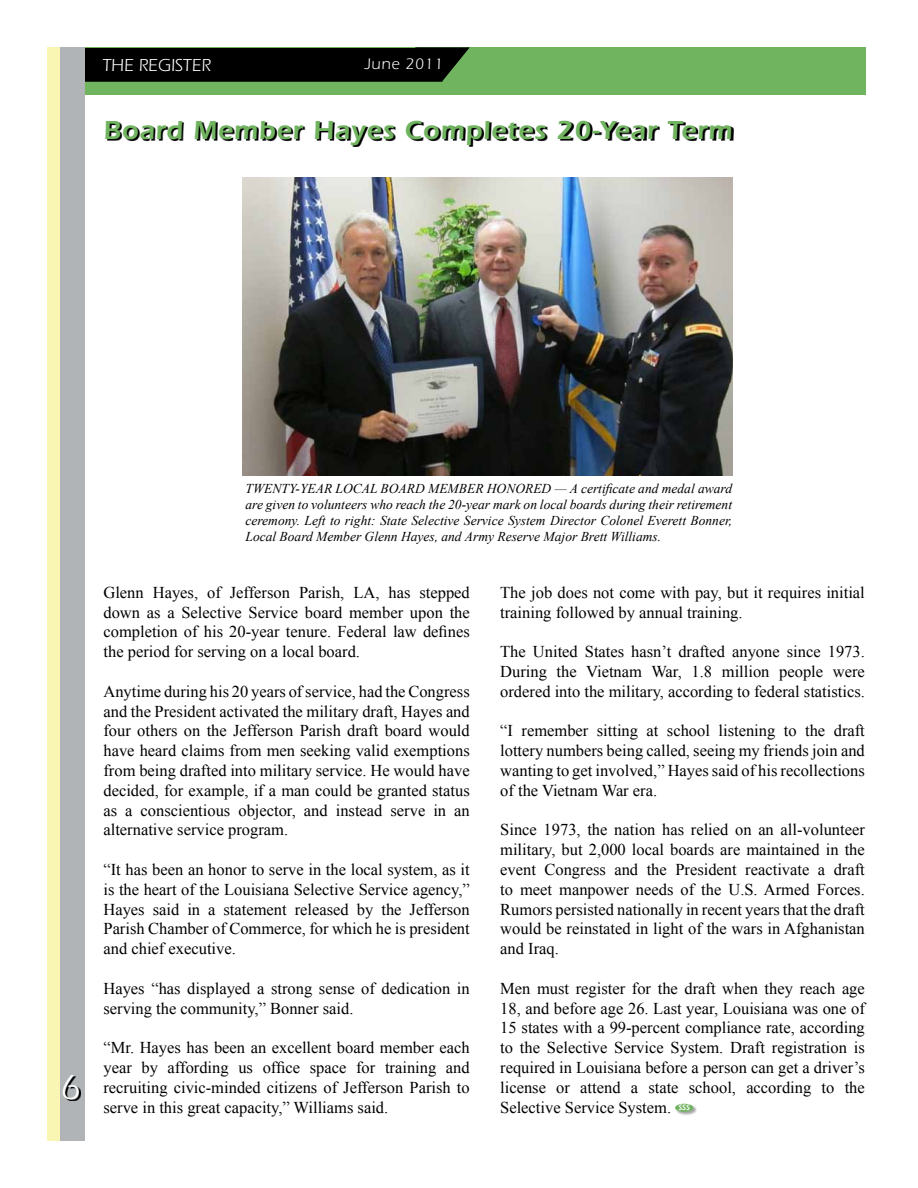
<style>
.page{position:relative;width:918px;height:1188px;background:#fff}
.page>*{position:absolute;margin:0;border:0;box-sizing:border-box;transform-origin:0 0}
.t1{font:36px "Itc Eras";color:#fff}
.t2{font:600 27px "Itc Eras";letter-spacing:.03em;color:#71b460}
.t3{font:18px "Itc Eras";color:#fff}
.t4{font:16.5px/19.8px "Times New Roman";color:#000;text-align:justify}
.t5{font:15.75px "Itc Eras";letter-spacing:.05em;color:#fff}
.t6{font:italic 13.5px/16.2px "Times New Roman";color:#000;text-align:justify}
.t7{font:italic 700 7.5px "Trebuchet";color:#fff}
</style>
<div class="page">
<div style="left:80px;top:47px;width:785px;height:47px;background:#71b460"></div>
<div style="left:49px;top:49px;width:393px;height:32px;background:#000"></div>
<div style="left:49px;top:48px;width:393px;height:34px;border:2px solid #000"></div>
<svg style="left:414px;top:47px;width:56px;height:35px"></svg>
<div style="left:48px;top:47px;width:13px;height:1093px;background:#f9f5b2"></div>
<div style="left:60px;top:47px;width:25px;height:1093px;background:#b1b4b6"></div>
<svg style="left:65px;top:1076px;width:16px;height:25px"></svg>
<img style="left:243px;top:177px;width:489px;height:299px">
<svg style="left:108px;top:122px;width:626px;height:25px"></svg>
<div style="left:675px;top:1104px;width:22px;height:12px;background:#000;opacity:.35"></div>
<div style="left:675px;top:1104px;width:18px;height:8px;background:#71b460;border-radius:50%"></div>
<p class="t3" style="left:103px;top:55px;width:110px">THE REGISTER</p>
<p class="t5" style="left:365px;top:55px;width:80px">June 2011</p>
<h2 class="t2" style="left:104px;top:115px;width:631px">Board Member Hayes Completes 20-Year Term</h2>
<h1 class="t1" style="left:61px;top:1068px;width:22px">6</h1>
<p class="t6" style="left:246px;top:480px;width:488px">TWENTY-YEAR LOCAL BOARD MEMBER HONORED — A certificate and medal award are given to volunteers who reach the 20-year mark on local boards during their retirement ceremony. Left to right: State Selective Service System Director Colonel Everett Bonner, Local Board Member Glenn Hayes, and Army Reserve Major Brett Williams.</p>
<p class="t4" style="left:103px;top:582px;width:368px">Glenn Hayes, of Jefferson Parish, LA, has stepped down as a Selective Service board member upon the completion of his 20-year tenure. Federal law defines the period for serving on a local board.</p>
<p class="t4" style="left:103px;top:681px;width:368px">Anytime during his 20 years of service, had the Congress and the President activated the military draft, Hayes and four others on the Jefferson Parish draft board would have heard claims from men seeking valid exemptions from being drafted into military service. He would have decided, for example, if a man could be granted status as a conscientious objector, and instead serve in an alternative service program.</p>
<p class="t4" style="left:103px;top:859px;width:368px">“It has been an honor to serve in the local system, as it is the heart of the Louisiana Selective Service agency,” Hayes said in a statement released by the Jefferson Parish Chamber of Commerce, for which he is president and chief executive.</p>
<p class="t4" style="left:103px;top:978px;width:368px">Hayes “has displayed a strong sense of dedication in serving the community,” Bonner said.</p>
<p class="t4" style="left:103px;top:1038px;width:368px">“Mr. Hayes has been an excellent board member each year by affording us office space for training and recruiting civic-minded citizens of Jefferson Parish to serve in this great capacity,” Williams said.</p>
<p class="t4" style="left:500px;top:582px;width:366px">The job does not come with pay, but it requires initial training followed by annual training.</p>
<p class="t4" style="left:500px;top:642px;width:366px">The United States hasn’t drafted anyone since 1973.<br>During the Vietnam War, 1.8 million people were ordered into the military, according to federal statistics.</p>
<p class="t4" style="left:500px;top:721px;width:366px">“I remember sitting at school listening to the draft lottery numbers being called, seeing my friends join and wanting to get involved,” Hayes said of his recollections of the Vietnam War era.</p>
<p class="t4" style="left:500px;top:820px;width:366px">Since 1973, the nation has relied on an all-volunteer military, but 2,000 local boards are maintained in the event Congress and the President reactivate a draft to meet manpower needs of the U.S. Armed Forces.<br>Rumors persisted nationally in recent years that the draft would be reinstated in light of the wars in Afghanistan and Iraq.</p>
<p class="t4" style="left:500px;top:978px;width:366px">Men must register for the draft when they reach age 18, and before age 26. Last year, Louisiana was one of 15 states with a 99-percent compliance rate, according to the Selective Service System. Draft registration is required in Louisiana before a person can get a driver’s license or attend a state school, according to the Selective Service System.</p>
<p class="t7" style="left:678px;top:1103px;width:13px">SSS</p>
</div>
